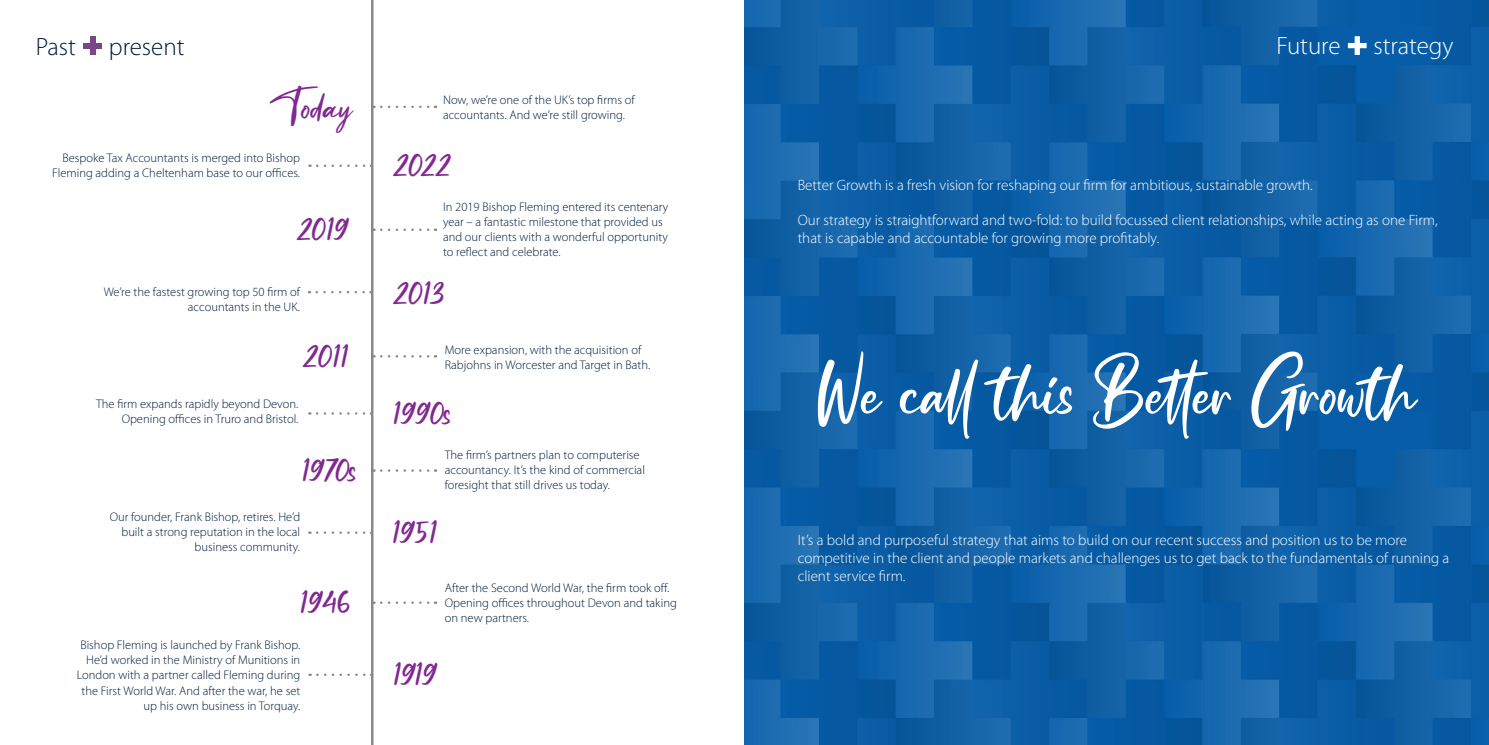
<style>
.page{position:relative;width:1489px;height:745px;background:#fff}
.page>*{position:absolute;margin:0;border:0;box-sizing:border-box;transform-origin:0 0}
.t1{font:75px "Ruthfully";color:#fff}
.t2{font:40px "Ruthfully";color:#802990}
.t3{font:300 25px "Myriad Pro";color:#fff}
.t4{font:300 25px "Myriad Pro";color:#001c3b}
.t5{font:300 15px/18px "Myriad Pro";color:#fff}
.t6{font:300 12.5px/15px "Myriad Pro";color:#001c3b;text-align:right}
</style>
<div class="page">
<div style="left:90px;top:36px;width:5px;height:19px;background:#7a468a"></div>
<div style="left:83px;top:43px;width:19px;height:5px;background:#7a468a"></div>
<svg style="left:317px;top:673px;width:54px;height:2px"></svg>
<svg style="left:381px;top:601px;width:55px;height:2px"></svg>
<svg style="left:317px;top:531px;width:54px;height:2px"></svg>
<svg style="left:381px;top:469px;width:55px;height:2px"></svg>
<svg style="left:317px;top:412px;width:54px;height:2px"></svg>
<svg style="left:381px;top:355px;width:55px;height:2px"></svg>
<svg style="left:381px;top:105px;width:55px;height:3px"></svg>
<svg style="left:317px;top:164px;width:54px;height:3px"></svg>
<svg style="left:316px;top:291px;width:55px;height:2px"></svg>
<hr style="left:371px;top:0;width:2px;height:744px;background:#868a8e">
<svg style="left:381px;top:228px;width:55px;height:3px"></svg>
<img style="left:744px;top:0;width:744px;height:744px">
<svg style="left:1347px;top:36px;width:19px;height:19px"></svg>
<p class="t4" style="left:36px;top:33px;width:42px">Past</p>
<p class="t4" style="left:109px;top:33px;width:77px">present</p>
<p class="t2" style="left:275px;top:77px;width:78px">Today</p>
<p class="t6" style="left:443px;top:92px;width:193px">Now, we’re one of the UK’s top firms of</p>
<p class="t6" style="left:443px;top:107px;width:183px">accountants. And we’re still growing.</p>
<p class="t6" style="left:52px;top:150px;width:249px">Bespoke Tax Accountants is merged into Bishop<br>Fleming adding a Cheltenham base to our offices.</p>
<p class="t2" style="left:392px;top:134px;width:58px">2022</p>
<p class="t6" style="left:443px;top:200px;width:227px;text-align:left">In 2019 Bishop Fleming entered its centenary year – a fantastic milestone that provided us and our clients with a wonderful opportunity to reflect and celebrate.</p>
<p class="t2" style="left:296px;top:199px;width:53px">2019</p>
<p class="t6" style="left:104px;top:284px;width:198px">We’re the fastest growing top 50 firm of accountants in the UK.</p>
<p class="t2" style="left:392px;top:262px;width:53px">2013</p>
<p class="t2" style="left:302px;top:325px;width:47px">2011</p>
<p class="t6" style="left:445px;top:342px;width:198px">More expansion, with the acquisition of</p>
<p class="t6" style="left:445px;top:357px;width:207px">Rabjohns in Worcester and Target in Bath.</p>
<p class="t6" style="left:96px;top:397px;width:204px">The firm expands rapidly beyond Devon.<br>Opening offices in Truro and Bristol.</p>
<p class="t2" style="left:392px;top:382px;width:61px">1990s</p>
<p class="t2" style="left:301px;top:439px;width:58px">1970s</p>
<p class="t6" style="left:445px;top:447px;width:202px;text-align:left">The firm’s partners plan to computerise accountancy. It’s the kind of commercial foresight that still drives us today.</p>
<p class="t6" style="left:110px;top:509px;width:192px">Our founder, Frank Bishop, retires. He’d built a strong reputation in the local business community.</p>
<p class="t2" style="left:392px;top:500px;width:47px">1951</p>
<p class="t2" style="left:299px;top:570px;width:51px">1946</p>
<p class="t6" style="left:445px;top:580px;width:233px;text-align:left">After the Second World War, the firm took off.<br>Opening offices throughout Devon and taking on new partners.</p>
<p class="t6" style="left:77px;top:637px;width:225px">Bishop Fleming is launched by Frank Bishop.<br>He’d worked in the Ministry of Munitions in London with a partner called Fleming during the First World War. And after the war, he set up his own business in Torquay.</p>
<p class="t2" style="left:393px;top:643px;width:44px">1919</p>
<p class="t3" style="left:1276px;top:32px;width:66px">Future</p>
<p class="t3" style="left:1373px;top:32px;width:82px">strategy</p>
<p class="t5" style="left:797px;top:176px;width:516px">Better Growth is a fresh vision for reshaping our firm for ambitious, sustainable growth.</p>
<p class="t5" style="left:797px;top:211px;width:641px">Our strategy is straightforward and two-fold: to build focussed client relationships, while acting as one Firm, that is capable and accountable for growing more profitably.</p>
<p class="t1" style="left:817px;top:335px;width:599px">We call this Better Growth</p>
<p class="t5" style="left:797px;top:531px;width:653px">It’s a bold and purposeful strategy that aims to build on our recent success and position us to be more competitive in the client and people markets and challenges us to get back to the fundamentals of running a client service firm.</p>
</div>
